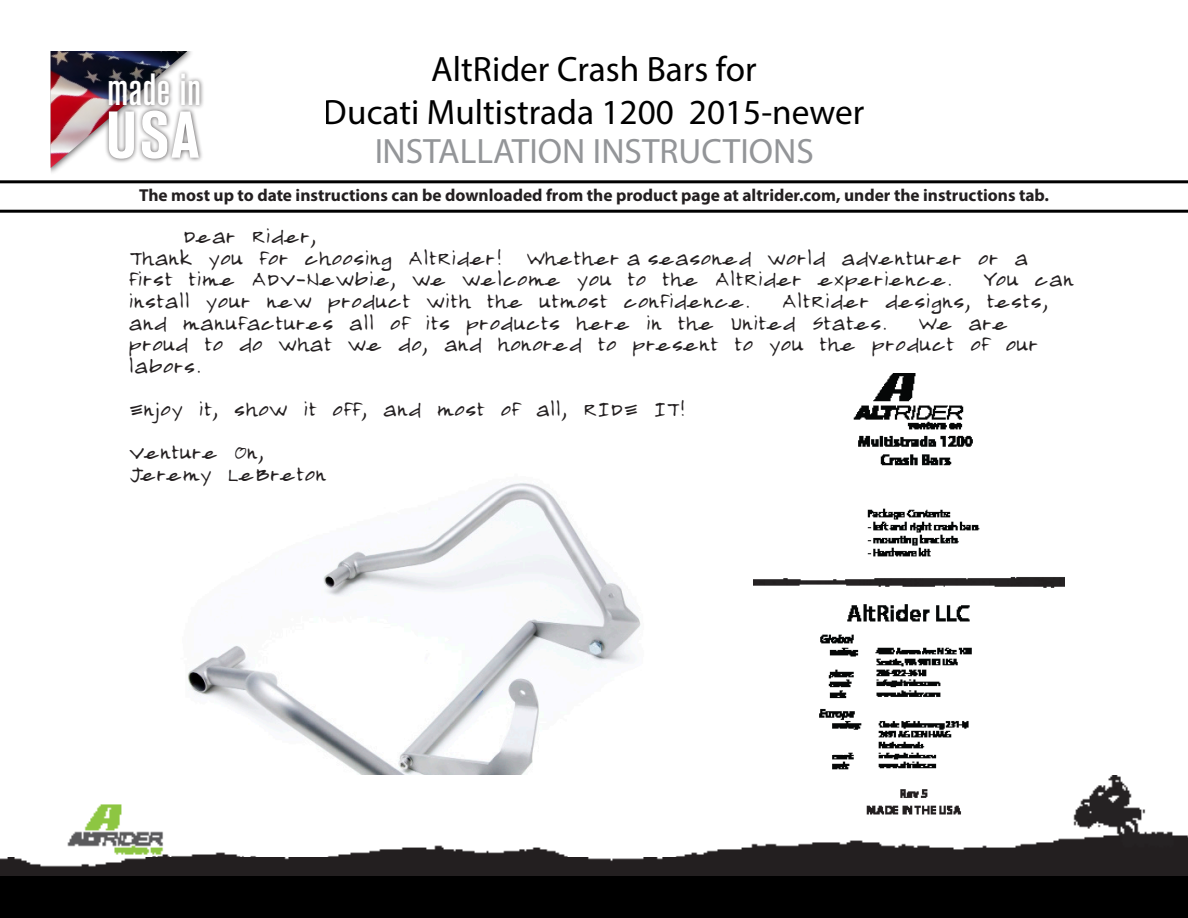
<style>
.page{position:relative;width:1188px;height:918px;background:#fff}
.page>*{position:absolute;margin:0;border:0;box-sizing:border-box;transform-origin:0 0}
.t1{font:700 condensed 65.55px "Akzidenz Grotesk BE";color:#fff}
.t2{font:500 condensed 44.7px "Akzidenz Grotesk BE";color:#fff}
.t3{font:35.25px/42.3px "Myriad Pro";color:#000;text-align:center}
.t4{font:35.25px "Myriad Pro";color:#939598}
.t5{font:18px/21.6px "Almagro";letter-spacing:.07em;color:#231f20}
.t6{font:700 17.4px "Myriad Pro";color:#231f20}
</style>
<div class="page">
<img style="left:187px;top:483px;width:454px;height:292px">
<img style="left:0;top:775px;width:1188px;height:101px">
<div style="left:0;top:876px;width:1188px;height:42px;background:#000"></div>
<img style="left:753px;top:373px;width:311px;height:446px">
<hr style="left:0;top:180px;width:1188px;height:3px;background:#000">
<hr style="left:0;top:210px;width:1188px;height:3px;background:#000">
<img style="left:51px;top:51px;width:136px;height:117px">
<div style="left:104px;top:69px;width:100px;height:95px;background:#231f20;opacity:.75"></div>
<p class="t2" style="left:107px;top:65px;width:95px">made in</p>
<p class="t1" style="left:106px;top:97px;width:95px">USA</p>
<h3 class="t3" style="left:324px;top:48px;width:542px">AltRider Crash Bars for<br>Ducati Multistrada 1200 2015-newer</h3>
<h3 class="t4" style="left:374px;top:130px;width:441px">INSTALLATION INSTRUCTIONS</h3>
<p class="t6" style="left:139px;top:183px;width:911px">The most up to date instructions can be downloaded from the product page at altrider.com, under the instructions tab.</p>
<p class="t5" style="left:183px;top:227px;width:134px">Dear Rider,</p>
<p class="t5" style="left:129px;top:249px;width:374px">Thank you for choosing AltRider!</p>
<p class="t5" style="left:129px;top:249px;width:900px;text-indent:398px">Whether a seasoned world adventurer or a first time ADV-Newbie, we welcome you to the AltRider experience.</p>
<p class="t5" style="left:984px;top:270px;width:91px">You can</p>
<p class="t5" style="left:129px;top:292px;width:920px;text-indent:653px">AltRider designs, tests, and manufactures all of its products here in the United States.</p>
<p class="t5" style="left:129px;top:292px;width:622px">install your new product with the utmost confidence.</p>
<p class="t5" style="left:129px;top:313px;width:910px;text-indent:790px">We are proud to do what we do, and honored to present to you the product of our labors.</p>
<p class="t5" style="left:129px;top:400px;width:557px">Enjoy it, show it off, and most of all, RIDE IT!</p>
<p class="t5" style="left:129px;top:443px;width:136px">Venture On,</p>
<p class="t5" style="left:129px;top:465px;width:198px">Jeremy LeBreton</p>
</div>
